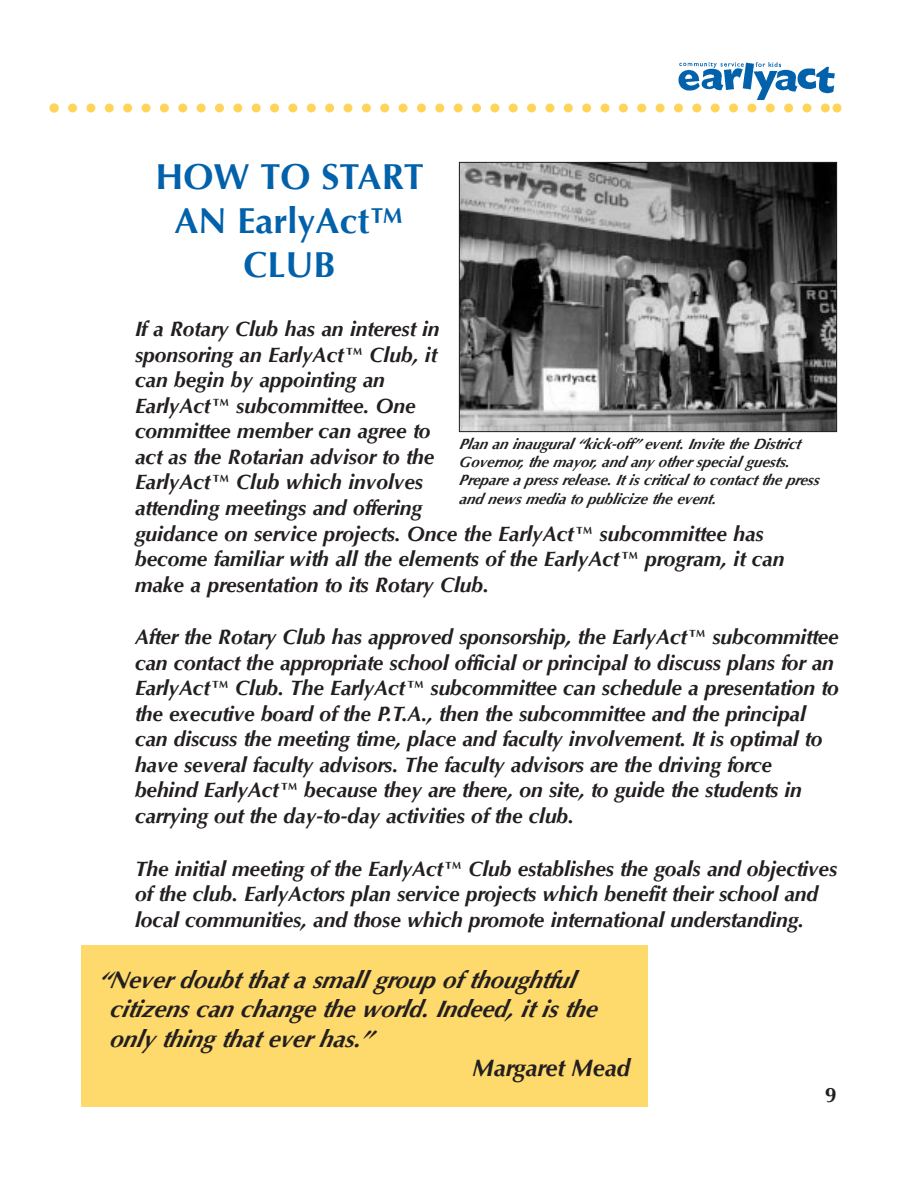
<style>
.page{position:relative;width:918px;height:1188px;background:#fff}
.page>*{position:absolute;margin:0;border:0;box-sizing:border-box;transform-origin:0 0}
.t1{font:700 36px/43.8px "Optima";color:#0161aa;text-align:center}
.t2{font:italic 700 24px "Optima";color:#231f20}
.t3{font:italic 700 21px/25.5px "Optima";letter-spacing:-.005em;color:#231f20}
.t4{font:700 21px "Optima";color:#231f20}
.t5{font:italic 700 15px/18.3px "Optima";color:#231f20}
</style>
<div class="page">
<svg style="left:50px;top:104px;width:792px;height:8px"></svg>
<img style="left:678px;top:62px;width:157px;height:38px">
<img style="left:461px;top:164px;width:374px;height:266px">
<div style="left:459px;top:162px;width:378px;height:270px;border:1px solid #231f20"></div>
<div style="left:81px;top:945px;width:567px;height:162px;background:#fed96b"></div>
<h1 class="t1" style="left:155px;top:156px;width:270px">HOW TO START<br>AN EarlyAct™<br>CLUB</h1>
<p class="t3" style="left:135px;top:316px;width:651px">If a Rotary Club has an interest in<br>sponsoring an EarlyAct™ Club, it<br>can begin by appointing an<br>EarlyAct™ subcommittee. One<br>committee member can agree to<br>act as the Rotarian advisor to the<br>EarlyAct™ Club which involves<br>attending meetings and offering<br>guidance on service projects. Once the EarlyAct™ subcommittee has become familiar with all the elements of the EarlyAct™ program, it can make a presentation to its Rotary Club.</p>
<p class="t3" style="left:135px;top:624px;width:705px">After the Rotary Club has approved sponsorship, the EarlyAct™ subcommittee can contact the appropriate school official or principal to discuss plans for an EarlyAct™ Club. The EarlyAct™ subcommittee can schedule a presentation to the executive board of the P.T.A., then the subcommittee and the principal can discuss the meeting time, place and faculty involvement. It is optimal to have several faculty advisors. The faculty advisors are the driving force behind EarlyAct™ because they are there, on site, to guide the students in carrying out the day-to-day activities of the club.</p>
<p class="t3" style="left:135px;top:856px;width:704px">The initial meeting of the EarlyAct™ Club establishes the goals and objectives of the club. EarlyActors plan service projects which benefit their school and local communities, and those which promote international understanding.</p>
<p class="t2" style="left:99px;top:966px;width:478px">“Neverdoubt that a small group of thoughtful</p>
<p class="t2" style="left:109px;top:995px;width:494px">citizens can change the world. Indeed, it is the</p>
<p class="t2" style="left:109px;top:1024px;width:265px">only thing that everhas.”</p>
<p class="t2" style="left:472px;top:1053px;width:159px">Margaret Mead</p>
<p class="t4" style="left:825px;top:1082px;width:13px">9</p>
<p class="t5" style="left:459px;top:435px;width:364px">Plan an inaugural “kick-off” event. Invite the District Governor, the mayor, and any othersp ecial guests.<br>Prep are a press release. It is critical to contact the press and news media to p ublicize the event.</p>
</div>
